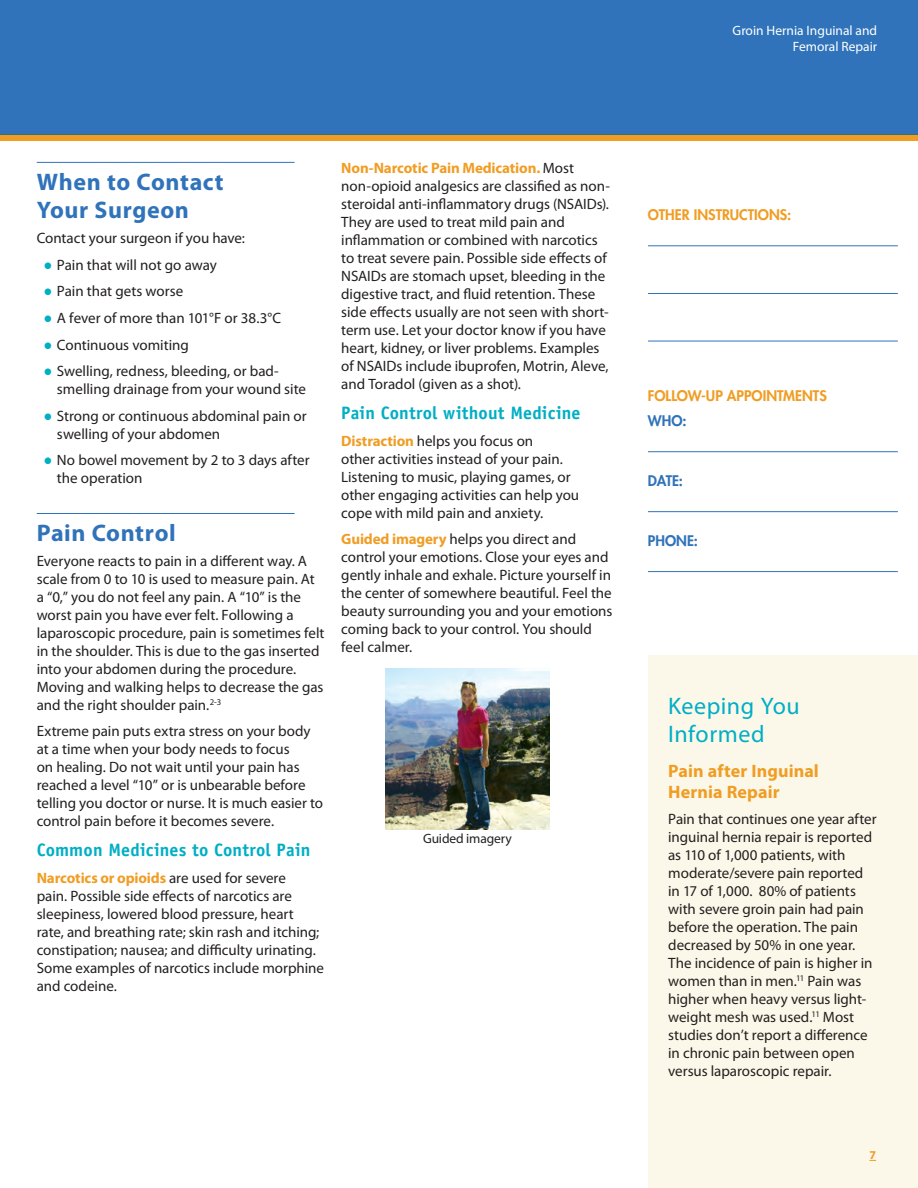
<style>
.page{position:relative;width:918px;height:1188px;background:#fff}
.page>*{position:absolute;margin:0;border:0;box-sizing:border-box;transform-origin:0 0}
.t1{font:700 24px/28.5px "Myriad Pro";letter-spacing:.025em;color:#3073ba}
.t2{font:24px/28.5px "Myriad Pro";letter-spacing:.02em;color:#00aec5}
.t3{font:700 18px "Officina Sans Std";letter-spacing:.01em;color:#00aec5}
.t4{font:700 18px/21px "Myriad Pro";letter-spacing:.005em;color:#f09d24}
.t5{font:15px/18px "Myriad Pro";letter-spacing:-.005em;color:#231f20}
.t6{font:800 14.25px/25.8px "Futura Std";color:#f09d24}
.t7{font:800 14.25px "Futura Std";letter-spacing:-.005em;color:#3073ba}
.t8{font:13.5px/16.2px "Myriad Pro";color:#fff;text-align:right}
.t9{font:13.5px "Myriad Pro";letter-spacing:-.01em;color:#231f20}
.t10{font:700 12px "Myriad Pro";color:#f09d24}
.s1{font-family:"Century Schoolbook";color:#00aec5}
.s2{font-weight:700;color:#f09d24}
.s3{color:#3073ba}
</style>
<div class="page">
<div style="left:648px;top:655px;width:270px;height:533px;background:#fbf8e9"></div>
<hr style="left:37px;top:162px;width:258px;height:1px;background:#3073ba">
<hr style="left:37px;top:513px;width:258px;height:1px;background:#3073ba">
<img style="left:385px;top:669px;width:165px;height:160px">
<div style="left:0;top:0;width:918px;height:135px;background:#3073ba"></div>
<div style="left:0;top:135px;width:918px;height:6px;background:#f09d24"></div>
<hr style="left:648px;top:245px;width:250px;height:1px;background:#3073ba">
<hr style="left:648px;top:293px;width:250px;height:1px;background:#3073ba">
<hr style="left:648px;top:451px;width:250px;height:1px;background:#3073ba">
<hr style="left:648px;top:511px;width:250px;height:1px;background:#3073ba">
<hr style="left:648px;top:571px;width:250px;height:1px;background:#3073ba">
<hr style="left:648px;top:341px;width:250px;height:1px;background:#3073ba">
<p class="t8" style="left:733px;top:22px;width:146px">Groin Hernia Inguinal and<br>Femoral Repair</p>
<p class="t1" style="left:37px;top:167px;width:188px">When to Contact<br>Your Surgeon</p>
<p class="t5" style="left:37px;top:229px;width:210px">Contact your surgeon if you have:</p>
<p class="t5" style="left:43px;top:255px;width:175px"><span class="s1">●</span> Pain that will not go away</p>
<p class="t5" style="left:43px;top:282px;width:141px"><span class="s1">●</span> Pain that gets worse</p>
<p class="t5" style="left:43px;top:309px;width:239px"><span class="s1">●</span> A fever of more than 101°F or 38.3°C</p>
<p class="t5" style="left:43px;top:335px;width:147px"><span class="s1">●</span> Continuous vomiting</p>
<p class="t5" style="left:57px;top:362px;width:251px;text-indent:-14px"><span class="s1">●</span> Swelling, redness, bleeding, or bad&shy;smelling drainage from your wound site</p>
<p class="t5" style="left:57px;top:407px;width:251px;text-indent:-14px"><span class="s1">●</span> Strong or continuous abdominal pain or swelling of your abdomen</p>
<p class="t5" style="left:57px;top:451px;width:254px;text-indent:-14px"><span class="s1">●</span> No bowel movement by 2 to 3 days after the operation</p>
<p class="t1" style="left:37px;top:518px;width:141px">Pain Control</p>
<p class="t5" style="left:37px;top:551px;width:289px">Everyone reacts to pain in a different way. A scale from 0 to 10 is used to measure pain. At a “0,” you do not feel any pain. A “10” is the worst pain you have ever felt. Following a laparoscopic procedure, pain is sometimes felt in the shoulder. This is due to the gas inserted into your abdomen during the procedure.<br>Moving and walking helps to decrease the gas and the right shoulder pain.<sup>2-3</sup></p>
<p class="t5" style="left:37px;top:722px;width:288px">Extreme pain puts extra stress on your body at a time when your body needs to focus<br>on healing. Do not wait until your pain has reached a level “10” or is unbearable before telling you doctor or nurse. It is much easier to control pain before it becomes severe.</p>
<p class="t3" style="left:37px;top:839px;width:275px">Common Medicines to Control Pain</p>
<p class="t5" style="left:37px;top:868px;width:289px"><span class="s2">Narcotics or opioids</span> are used for severe<br>pain. Possible side effects of narcotics are sleepiness, lowered blood pressure, heart rate, and breathing rate; skin rash and itching; constipation; nausea; and difficulty urinating.<br>Some examples of narcotics include morphine and codeine.</p>
<p class="t5" style="left:341px;top:159px;width:270px"><span class="s2">Non-Narcotic Pain Medication.</span> Most non-opioid analgesics are classified as non&shy;steroidal anti-inflammatory drugs (NSAIDs).<br>They are used to treat mild pain and inflammation or combined with narcotics to treat severe pain. Possible side effects of NSAIDs are stomach upset, bleeding in the digestive tract, and fluid retention. These side effects usually are not seen with short&shy;term use. Let your doctor know if you have heart, kidney, or liver problems. Examples of NSAIDs include ibuprofen, Motrin, Aleve, and Toradol (given as a shot).</p>
<p class="t3" style="left:341px;top:402px;width:241px">Pain Control without Medicine</p>
<p class="t5" style="left:341px;top:431px;width:239px"><span class="s2">Distraction</span> helps you focus on<br>other activities instead of your pain.<br>Listening to music, playing games, or other engaging activities can help you cope with mild pain and anxiety.</p>
<p class="t5" style="left:341px;top:530px;width:273px"><span class="s2">Guided imagery</span> helps you direct and control your emotions. Close your eyes and gently inhale and exhale. Picture yourself in the center of somewhere beautiful. Feel the beauty surrounding you and your emotions coming back to your control. You should feel calmer.</p>
<p class="t9" style="left:423px;top:830px;width:90px">Guided imagery</p>
<p class="t6" style="left:648px;top:202px;width:145px">OTHER INSTRUCTIONS:</p>
<p class="t6" style="left:648px;top:382px;width:180px">FOLLOW-UP APPOINTMENTS<br><span class="s3">WHO:</span></p>
<p class="t7" style="left:648px;top:472px;width:36px">DATE:</p>
<p class="t7" style="left:648px;top:532px;width:52px">PHONE:</p>
<p class="t2" style="left:668px;top:691px;width:133px">Keeping You<br>Informed</p>
<p class="t4" style="left:668px;top:759px;width:152px">Pain after Inguinal<br>Hernia Repair</p>
<p class="t5" style="left:668px;top:810px;width:210px">Pain that continues one year after inguinal hernia repair is reported as 110 of 1,000 patients, with moderate/severe pain reported in 17 of 1,000. 80% of patients with severe groin pain had pain before the operation. The pain decreased by 50% in one year.<br>The incidence of pain is higher in women than in men.<sup>11</sup> Pain was higher when heavy versus light&shy;weight mesh was used.<sup>11</sup> Most studies don’t report a difference in chronic pain between open versus laparoscopic repair.</p>
<p class="t10" style="left:869px;top:1147px;width:8px">7</p>
</div>
